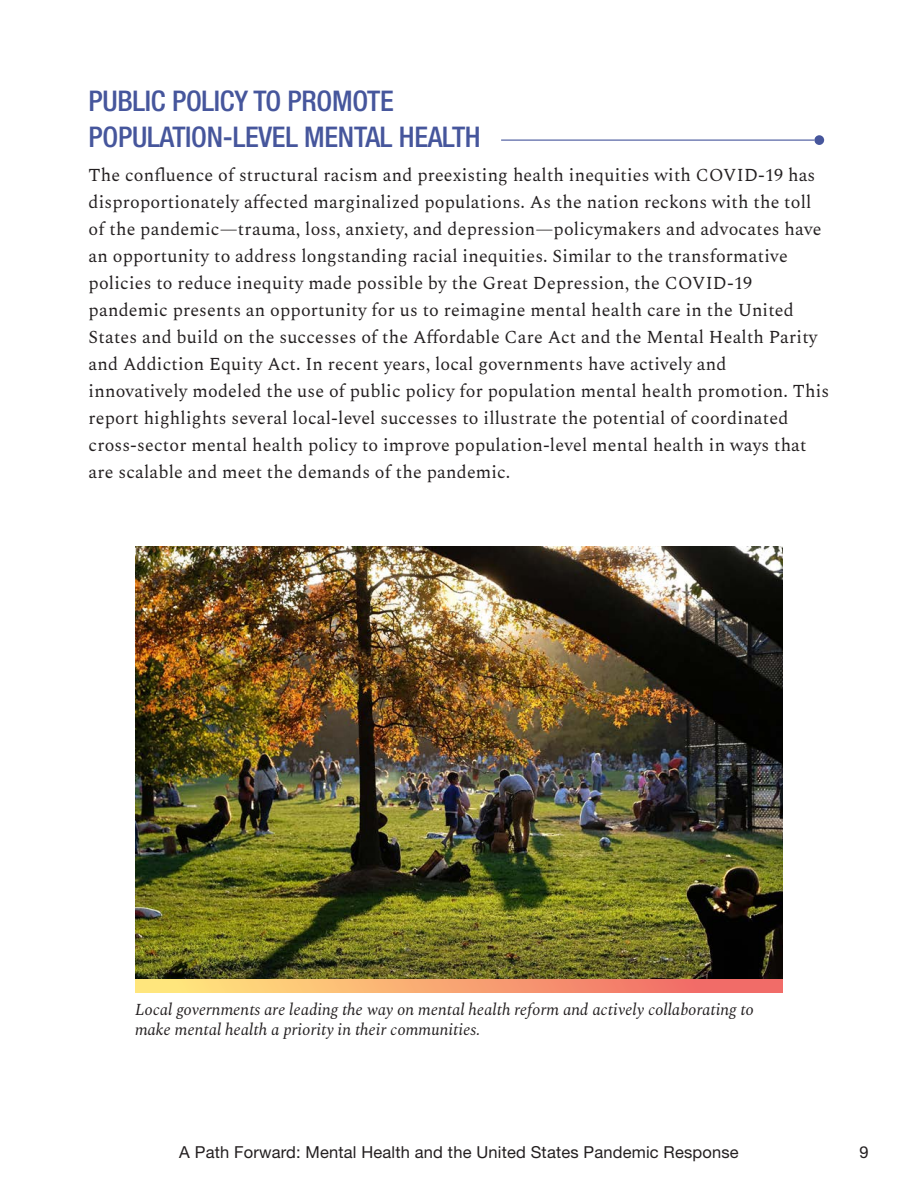
<style>
.page{position:relative;width:918px;height:1188px;background:#fff}
.page>*{position:absolute;margin:0;border:0;box-sizing:border-box;transform-origin:0 0}
.H2_section_heading{font:500 condensed 28.5px/36px "Helvetica Neue";letter-spacing:-.01em;color:#46569c}
.body_text{font:18px/27px "Spectral";letter-spacing:.01em;color:#231f20}
.Caption_Style{font:italic 16.5px/19.8px "Spectral";color:#231f20}
.t1{font:16.5px "Helvetica Neue LT Std";letter-spacing:.01em;color:#231f20}
</style>
<div class="page">
<div style="left:135px;top:772px;width:648px;height:221px;background:linear-gradient(to right,#ffec7f,#f05e66)"></div>
<img style="left:135px;top:546px;width:648px;height:433px">
<hr style="left:501px;top:140px;width:313px;height:1px;background:#46569c">
<div style="left:814px;top:135px;width:10px;height:10px;background:#46569c;border-radius:50%"></div>
<h2 class="H2_section_heading" style="left:89px;top:83px;width:394px">PUBLIC POLICY TO PROMOTE<br>POPULATION-LEVEL MENTAL HEALTH</h2>
<p class="body_text" style="left:89px;top:162px;width:742px">The confluence of structural racism and preexisting health inequities with COVID-19 has disproportionately affected marginalized populations. As the nation reckons with the toll of the pandemic—trauma, loss, anxiety, and depression—policymakers and advocates have an opportunity to address longstanding racial inequities. Similar to the transformative policies to reduce inequity made possible by the Great Depression, the COVID-19 pandemic presents an opportunity for us to reimagine mental health care in the United States and build on the successes of the Affordable Care Act and the Mental Health Parity and Addiction Equity Act. In recent years, local governments have actively and innovatively modeled the use of public policy for population mental health promotion. This report highlights several local-level successes to illustrate the potential of coordinated cross-sector mental health policy to improve population-level mental health in ways that are scalable and meet the demands of the pandemic.</p>
<p class="Caption_Style" style="left:135px;top:1000px;width:620px">Local governments are leading the way on mental health reform and actively collaborating to make mental health a priority in their communities.</p>
<p class="t1" style="left:179px;top:1142px;width:561px">A Path Forward: Mental Health and the United States Pandemic Response</p>
<p class="t1" style="left:859px;top:1142px;width:11px">9</p>
</div>
